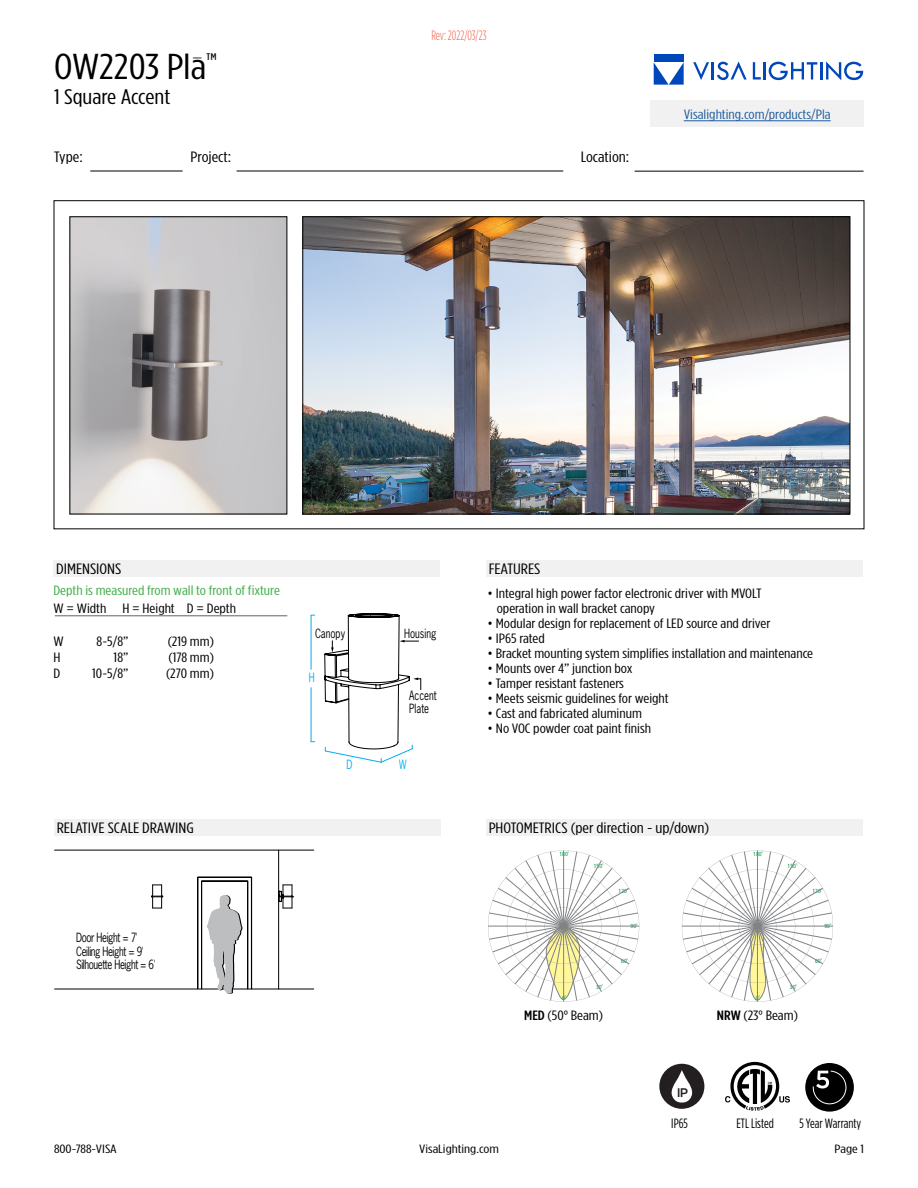
<style>
.page{position:relative;width:918px;height:1188px;background:#fff}
.page>*{position:absolute;margin:0;border:0;box-sizing:border-box;transform-origin:0 0}
.t1{font:condensed 36px "Gotham HTF";color:#000;scale:1.25 1}
.t2{font:condensed 21px "Gotham HTF";color:#000;scale:1.25 1}
.t3{font:condensed 15px "Gotham HTF";color:#000;scale:1.25 1}
.t4{font:condensed 13.5px/15px "Gotham HTF";color:#000;scale:1.25 1}
.t5{font:condensed 13.5px "Gotham HTF";color:#41ad49;scale:1.25 1}
.t6{font:condensed 13.5px "Gotham HTF";color:#215e9e;scale:1.25 1}
.t7{font:condensed 13.5px "Gotham HTF";color:#000}
.t8{font:300 condensed 13.5px "Gotham HTF";letter-spacing:-.01em;color:#f15b40;scale:.9 1}
.t9{font:500 12.45px "Gotham HTF";color:#231f20}
.t10{font:12px/13.5px "News Gothic Std";letter-spacing:-.04em;color:#000;scale:.8 1}
.t11{font:condensed 12px "Gotham HTF";color:#000;scale:1.35 1}
.t12{font:12px/13.5px "News Gothic Std";color:#000;scale:.8 1}
.t13{font:12px "News Gothic Std";color:#00aeef;scale:.8 1}
.t14{font:condensed 5.85px "Frutiger LT Std";color:#009444}
.s1{font-weight:500}
</style>
<div class="page">
<svg style="left:310px;top:613px;width:112px;height:150px"></svg>
<hr style="left:311px;top:615px;width:1px;height:54px;background:#00aeef">
<hr style="left:55px;top:850px;width:259px;height:1px;background:#000">
<hr style="left:55px;top:989px;width:259px;height:1px;background:#000">
<hr style="left:278px;top:850px;width:1px;height:139px;background:#000">
<svg style="left:197px;top:877px;width:55px;height:117px"></svg>
<svg style="left:151px;top:885px;width:12px;height:24px"></svg>
<svg style="left:278px;top:885px;width:16px;height:24px"></svg>
<div style="left:654px;top:55px;width:30px;height:7px;background:#0047bb"></div>
<svg style="left:654px;top:62px;width:30px;height:23px"></svg>
<svg style="left:693px;top:62px;width:16px;height:18px"></svg>
<hr style="left:711px;top:62px;width:3px;height:18px;background:#0047bb">
<svg style="left:753px;top:62px;width:8px;height:18px"></svg>
<hr style="left:763px;top:62px;width:3px;height:18px;background:#0047bb">
<svg style="left:769px;top:62px;width:94px;height:18px"></svg>
<svg style="left:717px;top:61px;width:30px;height:19px"></svg>
<hr style="left:90px;top:171px;width:93px;height:1px;background:#000">
<hr style="left:635px;top:171px;width:229px;height:1px;background:#000">
<hr style="left:237px;top:171px;width:326px;height:1px;background:#000">
<div style="left:650px;top:100px;width:214px;height:27px;background:#f1f1f2"></div>
<hr style="left:684px;top:121px;width:147px;height:1px;background:#215e9e">
<svg style="left:805px;top:1063px;width:49px;height:49px;fill:#000"></svg>
<svg style="left:725px;top:1062px;width:65px;height:49px"></svg>
<svg style="left:488px;top:850px;width:152px;height:152px"></svg>
<svg style="left:681px;top:850px;width:153px;height:152px"></svg>
<div style="left:53px;top:561px;width:386px;height:16px;background:#f1f1f2"></div>
<div style="left:486px;top:561px;width:377px;height:16px;background:#f1f1f2"></div>
<div style="left:54px;top:819px;width:386px;height:16px;background:#f1f1f2"></div>
<img style="left:71px;top:218px;width:214px;height:294px">
<img style="left:304px;top:218px;width:544px;height:294px">
<div style="left:302px;top:216px;width:548px;height:298px;border:1px solid #000"></div>
<hr style="left:55px;top:616px;width:232px;height:1px;background:#636466">
<div style="left:486px;top:819px;width:377px;height:16px;background:#f1f1f2"></div>
<svg style="left:659px;top:1063px;width:46px;height:46px"></svg>
<h1 class="t1" style="left:54px;top:47px;width:132px">OW2203 Pla<sup>™</sup></h1>
<h2 class="t2" style="left:54px;top:85px;width:95px">1 Square Accent</h2>
<p class="t3" style="left:193px;top:42px;width:8px">_</p>
<p class="t8" style="left:431px;top:28px;width:63px">Rev: 2022/03/23</p>
<p class="t3" style="left:54px;top:148px;width:24px">Type:</p>
<p class="t3" style="left:191px;top:148px;width:34px">Project:</p>
<p class="t3" style="left:581px;top:148px;width:40px">Location:</p>
<p class="t6" style="left:684px;top:107px;width:119px">Visalighting.com/products/Pla</p>
<p class="t3" style="left:56px;top:561px;width:54px">DIMENSIONS</p>
<p class="t3" style="left:489px;top:561px;width:43px">FEATURES</p>
<p class="t4" style="left:497px;top:585px;width:213px;text-indent:-9px">• Integral high power factor electronic driver with MVOLT operation in wall bracket canopy</p>
<p class="t4" style="left:488px;top:615px;width:228px">• Modular design for replacement of LED source and driver</p>
<p class="t4" style="left:488px;top:630px;width:47px">• IP65 rated</p>
<p class="t4" style="left:488px;top:645px;width:262px">• Bracket mounting system simplifies installation and maintenance</p>
<p class="t4" style="left:488px;top:660px;width:117px">• Mounts over 4” junction box</p>
<p class="t4" style="left:488px;top:675px;width:111px">• Tamper resistant fasteners</p>
<p class="t4" style="left:488px;top:690px;width:146px">• Meets seismic guidelines for weight</p>
<p class="t4" style="left:488px;top:705px;width:125px">• Cast and fabricated aluminum</p>
<p class="t4" style="left:488px;top:720px;width:132px">• No VOC powder coat paint finish</p>
<p class="t5" style="left:53px;top:583px;width:183px">Depth is measured from wall to front of fixture</p>
<p class="t4" style="left:53px;top:601px;width:148px">W = Width H = Height D = Depth</p>
<p class="t10" style="left:315px;top:627px;width:39px">Canopy</p>
<p class="t12" style="left:404px;top:627px;width:42px">Housing</p>
<p class="t4" style="left:53px;top:634px;width:10px">W</p>
<p class="t4" style="left:97px;top:634px;width:27px">8-5/8”</p>
<p class="t4" style="left:168px;top:634px;width:38px">(219 mm)</p>
<p class="t4" style="left:53px;top:650px;width:7px">H</p>
<p class="t4" style="left:114px;top:650px;width:13px">18”</p>
<p class="t4" style="left:168px;top:650px;width:38px">(178 mm)</p>
<p class="t4" style="left:53px;top:665px;width:7px">D</p>
<p class="t4" style="left:92px;top:665px;width:30px">10-5/8”</p>
<p class="t4" style="left:166px;top:665px;width:40px">(270 mm)</p>
<p class="t13" style="left:309px;top:670px;width:9px">H</p>
<p class="t12" style="left:409px;top:688px;width:36px">Accent<br>Plate</p>
<p class="t3" style="left:57px;top:819px;width:111px">RELATIVE SCALE DRAWING</p>
<p class="t10" style="left:76px;top:931px;width:101px">Door Height = 7'<br>Ceiling Height = 9'<br>Silhouette Height = 6'</p>
<p class="t13" style="left:346px;top:757px;width:9px">D</p>
<p class="t13" style="left:399px;top:757px;width:11px">W</p>
<p class="t3" style="left:489px;top:819px;width:178px">PHOTOMETRICS (per direction - up/down)</p>
<p class="t14" style="left:559px;top:851px;width:11px">180˚</p>
<p class="t14" style="left:753px;top:851px;width:11px">180˚</p>
<p class="t14" style="left:594px;top:863px;width:11px">150˚</p>
<p class="t14" style="left:788px;top:863px;width:11px">150˚</p>
<p class="t14" style="left:619px;top:888px;width:11px">120˚</p>
<p class="t14" style="left:812px;top:888px;width:11px">120˚</p>
<p class="t14" style="left:631px;top:923px;width:8px">90˚</p>
<p class="t14" style="left:824px;top:923px;width:8px">90˚</p>
<p class="t14" style="left:621px;top:957px;width:8px">60˚</p>
<p class="t14" style="left:815px;top:957px;width:8px">60˚</p>
<p class="t14" style="left:596px;top:983px;width:8px">30˚</p>
<p class="t14" style="left:790px;top:983px;width:8px">30˚</p>
<p class="t14" style="left:562px;top:995px;width:6px">0˚</p>
<p class="t4" style="left:524px;top:1007px;width:65px"><span class="s1">MED</span> (50° Beam)</p>
<p class="t14" style="left:756px;top:995px;width:6px">0˚</p>
<p class="t4" style="left:717px;top:1007px;width:66px"><span class="s1">NRW</span> (23° Beam)</p>
<p class="t9" style="left:677px;top:1085px;width:13px">IP</p>
<p class="t7" style="left:671px;top:1116px;width:18px">IP65</p>
<p class="t7" style="left:737px;top:1116px;width:39px">ETL Listed</p>
<p class="t7" style="left:799px;top:1116px;width:63px">5 Year Warranty</p>
<p class="t11" style="left:54px;top:1143px;width:48px">800-788-VISA</p>
<p class="t11" style="left:419px;top:1143px;width:61px">VisaLighting.com</p>
<p class="t11" style="left:835px;top:1143px;width:23px">Page 1</p>
</div>
